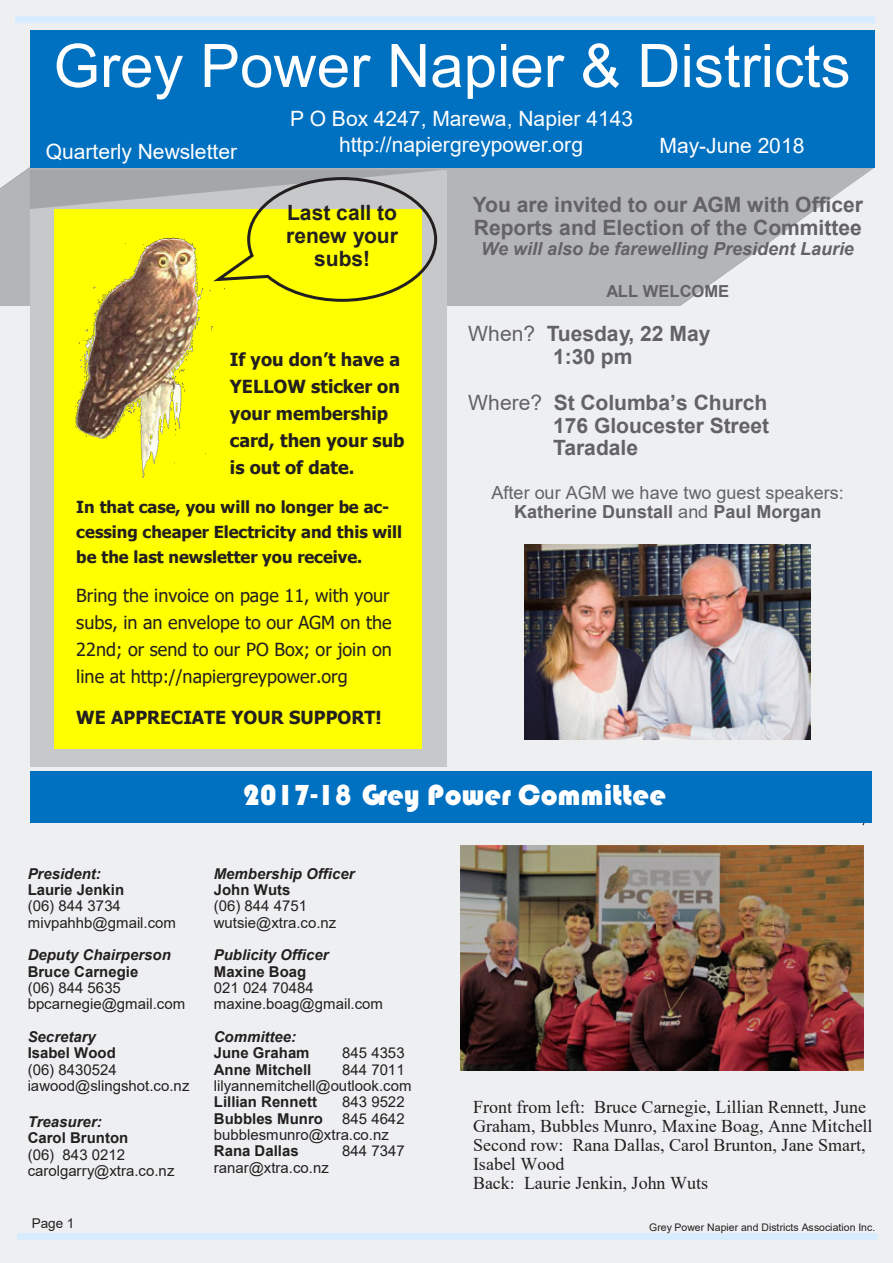
<style>
.page{position:relative;width:893px;height:1263px;background:#edeff1}
.page>*{position:absolute;margin:0;border:0;box-sizing:border-box;transform-origin:0 0}
.t1{font:60px "Arial";color:#fff}
.t2{font:30px "ST Hupo";color:#fff}
.t3{font:700 21.15px "Arial";color:#636366}
.t4{font:700 21px/22.8px "Arial";color:#636366}
.t5{font:21px "Arial";color:#fff}
.t6{font:700 21px/22.8px "Arial";letter-spacing:-.005em;color:#231f20;text-align:center}
.t7{font:18px/19px "Times New Roman";color:#231f20}
.t8{font:18px/27px "Tahoma";color:#231f20}
.t9{font:700 18px/27px "Tahoma";color:#231f20}
.t10{font:18px/19.6px "Arial";color:#636366;text-align:center}
.t11{font:italic 700 18px "Arial";color:#636366}
.t12{font:700 16.5px/24.8px "Tahoma";color:#231f20}
.t13{font:700 16.5px "Arial";color:#636366}
.t14{font:15px/16.4px "Arial";color:#231f20}
.t15{font:700 15px "Arial";color:#231f20}
.t16{font:italic 700 15px/16.2px "Arial";color:#231f20}
.t17{font:13.5px "Arial";color:#231f20}
.t18{font:10.5px "Arial";color:#231f20}
.s1{font-weight:400}
.s2{font-weight:700}
.s3{font-weight:700;font-style:italic}
.s4{font-style:normal}
</style>
<div class="page">
<div style="left:17px;top:1233px;width:860px;height:7px;background:#d6ecff"></div>
<div style="left:15px;top:16px;width:860px;height:7px;background:#d6ecff"></div>
<img style="left:0;top:168px;width:874px;height:137px">
<div style="left:30px;top:30px;width:844px;height:138px;background:#0070c0"></div>
<div style="left:30px;top:170px;width:416px;height:597px;background:#c7c8ca"></div>
<div style="left:55px;top:209px;width:367px;height:540px;background:#ff0"></div>
<img style="left:75px;top:303px;width:138px;height:174px">
<div style="left:30px;top:771px;width:841px;height:52px;background:#0070c0"></div>
<img style="left:460px;top:845px;width:403px;height:226px">
<svg style="left:30px;top:170px;width:409px;height:133px"></svg>
<img style="left:525px;top:544px;width:286px;height:195px">
<p class="t1" style="left:53px;top:25px;width:799px">Grey Power Napier &amp; Districts</p>
<p class="t5" style="left:290px;top:104px;width:344px">P O Box 4247, Marewa, Napier 4143</p>
<p class="t5" style="left:46px;top:137px;width:193px">Quarterly Newsletter</p>
<p class="t5" style="left:339px;top:130px;width:246px">http://napiergreypower.org</p>
<p class="t5" style="left:659px;top:131px;width:146px">May-June 2018</p>
<p class="t6" style="left:286px;top:201px;width:113px">Last call to renew your subs!</p>
<p class="t4" style="left:473px;top:194px;width:392px">You are invited to our AGM with Officer<br>Reports and Election of the Committee</p>
<p class="t11" style="left:481px;top:237px;width:374px">We will also be farewelling President Laurie</p>
<p class="t13" style="left:606px;top:279px;width:124px">ALL WELCOME</p>
<p class="t3" style="left:468px;top:319px;width:244px"><span class="s1">When?</span> Tuesday, 22 May</p>
<p class="t4" style="left:468px;top:334px;width:300px;line-height:45.8px;text-indent:85px">1:30 pm<br><span class="s1">Where?</span> St Columba’s Church</p>
<p class="t4" style="left:553px;top:414px;width:218px">176 Gloucester Street<br>Taradale</p>
<p class="t10" style="left:492px;top:482px;width:354px">After our AGM we have two guest speakers:<br><span class="s2">Katherine Dunstall</span> and <span class="s2">Paul Morgan</span></p>
<p class="t9" style="left:230px;top:347px;width:176px">If you don’t have a<br>YELLOW sticker on your membership card, then your sub is out of date.</p>
<p class="t12" style="left:76px;top:496px;width:327px">In that case, you will no longer be ac&shy;cessing cheaper Electricity and this will be the last newsletter you receive.</p>
<p class="t8" style="left:76px;top:583px;width:317px">Bring the invoice on page 11, with your subs, in an envelope to our AGM on the 22nd; or send to our PO Box; or join on line at http://napiergreypower.org</p>
<p class="t9" style="left:76px;top:704px;width:307px">WE APPRECIATE YOUR SUPPORT!</p>
<p class="t14" style="left:28px;top:865px;width:150px"><span class="s3">President:<br></span><span class="s2">Laurie Jenkin<br></span>(06) 844 3734 mivpahhb@gmail.com</p>
<p class="t14" style="left:28px;top:947px;width:159px"><span class="s3">Deputy Chairperson<br></span><span class="s2">Bruce Carnegie<br></span>(06) 844 5635 bpcarnegie@gmail.com</p>
<p class="t14" style="left:28px;top:1028px;width:163px"><span class="s3">Secretary<br></span><span class="s2">Isabel Wood<br></span>(06) 8430524 iawood@slingshot.co.nz</p>
<p class="t14" style="left:28px;top:1113px;width:148px"><span class="s3">Treasurer:<br></span><span class="s2">Carol Brunton<br></span>(06) 843 0212 carolgarry@xtra.co.nz</p>
<p class="t2" style="left:243px;top:781px;width:425px">2017-18 Grey Power Committee</p>
<p class="t14" style="left:214px;top:865px;width:142px"><span class="s3">Membership Officer<br></span><span class="s2">John Wuts<br></span>(06) 844 4751 wutsie@xtra.co.nz</p>
<p class="t14" style="left:214px;top:947px;width:171px"><span class="s3">Publicity Officer<br></span><span class="s2">Maxine Boag<br></span>021 024 70484 maxine.boag@gmail.com</p>
<p class="t16" style="left:214px;top:1029px;width:97px">Committee:<br><span class="s4">June Graham</span></p>
<p class="t14" style="left:342px;top:1045px;width:64px">845 4353</p>
<p class="t14" style="left:214px;top:1061px;width:199px;text-indent:128px">844 7011 lilyannemitchell@outlook.com<br><span class="s2">Lillian Rennett</span></p>
<p class="t15" style="left:214px;top:1059px;width:99px">Anne Mitchell</p>
<p class="t14" style="left:342px;top:1094px;width:64px">843 9522</p>
<p class="t14" style="left:214px;top:1110px;width:192px;text-indent:128px">845 4642 bubblesmunro@xtra.co.nz<br><span class="s2">Rana Dallas</span></p>
<p class="t15" style="left:214px;top:1108px;width:111px">Bubbles Munro</p>
<p class="t14" style="left:342px;top:1143px;width:64px">844 7347</p>
<p class="t14" style="left:214px;top:1159px;width:117px">ranar@xtra.co.nz</p>
<p class="t7" style="left:473px;top:1096px;width:401px">Front from left: Bruce Carnegie, Lillian Rennett, June Graham, Bubbles Munro, Maxine Boag, Anne Mitchell Second row: Rana Dallas, Carol Brunton, Jane Smart, Isabel Wood<br>Back: Laurie Jenkin, John Wuts</p>
<p class="t17" style="left:32px;top:1214px;width:44px">Page 1</p>
<p class="t18" style="left:649px;top:1220px;width:227px">Grey Power Napier and Districts Association Inc.</p>
</div>
